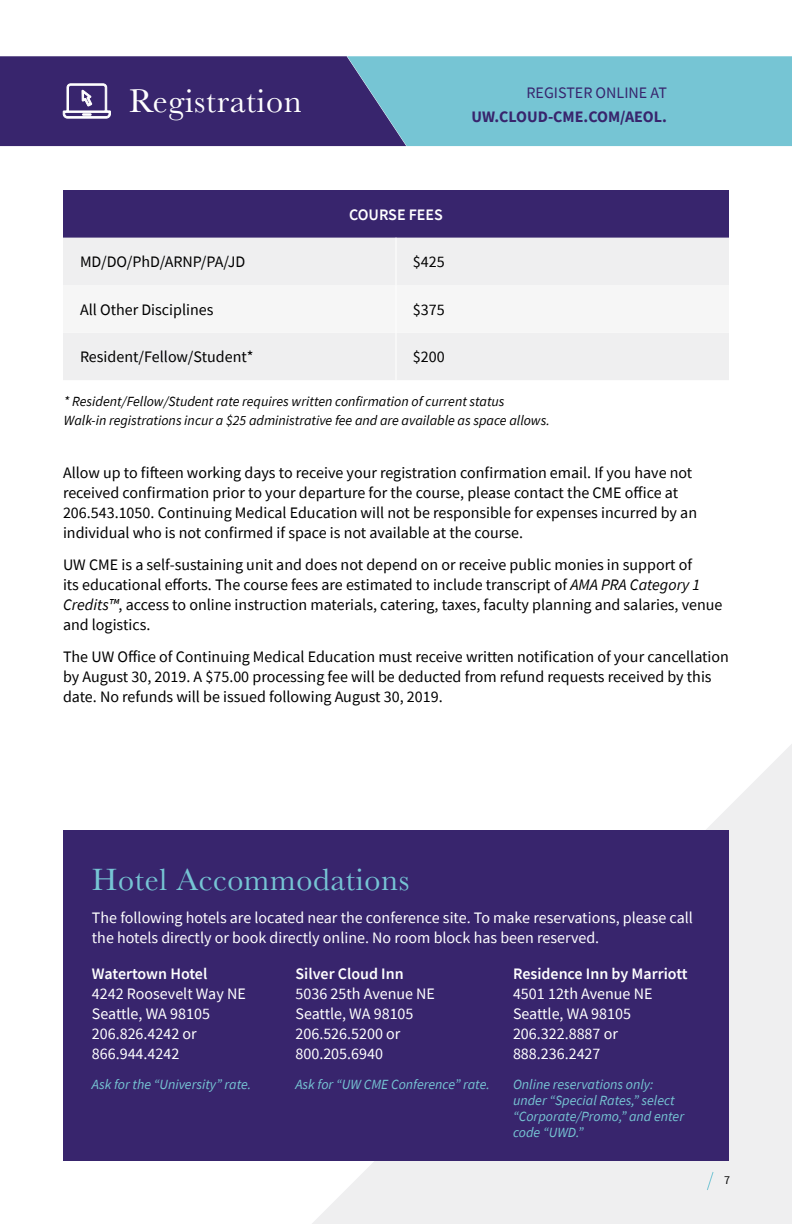
<style>
.page{position:relative;width:792px;height:1224px;background:#fff}
.page>*{position:absolute;margin:0;border:0;box-sizing:border-box;transform-origin:0 0}
.t1{font:34px "Baskerville";letter-spacing:.02em;color:#fff}
.t2{font:32px "Baskerville";letter-spacing:.02em;color:#76c5d4}
.t3{font:16px/20px "Source Sans Pro";color:#000}
.t4{font:16px/20px "Source Sans Pro";color:#fff}
.t5{font:600 16px "Source Sans Pro";color:#fff}
.t6{font:700 16px "Source Sans Pro";color:#38256d}
.t7{font:16px "Source Sans Pro";color:#38256d}
.t8{font:italic 14px/19.2px "Source Sans Pro";color:#000}
.t9{font:italic 14px/16px "Source Sans Pro";color:#76c5d4}
.t10{font:12px "Source Sans Pro";color:#000}
.s1{font-style:italic}
</style>
<div class="page">
<svg style="left:311px;top:744px;width:481px;height:480px;fill:#efeff0"></svg>
<div style="left:406px;top:56px;width:386px;height:90px;background:#76c5d4"></div>
<div style="left:63px;top:831px;width:666px;height:330px;background:#38256d"></div>
<div style="left:63px;top:190px;width:666px;height:48px;background:#38256d"></div>
<div style="left:63px;top:238px;width:666px;height:142px;background:#efeff0"></div>
<div style="left:63px;top:285px;width:666px;height:48px;background:#f6f6f6"></div>
<hr style="left:396px;top:238px;width:1px;height:47px;background:#fff">
<hr style="left:396px;top:285px;width:1px;height:48px;background:#fff">
<hr style="left:396px;top:333px;width:1px;height:47px;background:#fff">
<svg style="left:0;top:56px;width:406px;height:90px"></svg>
<svg style="left:706px;top:1171px;width:8px;height:20px"></svg>
<h1 class="t1" style="left:129px;top:79px;width:174px">Registration</h1>
<p class="t7" style="left:527px;top:83px;width:142px">REGISTER ONLINE AT</p>
<p class="t6" style="left:471px;top:106px;width:197px">UW.CLOUD-CME.COM/AEOL.</p>
<p class="t5" style="left:349px;top:204px;width:95px">COURSE FEES</p>
<p class="t3" style="left:80px;top:252px;width:167px">MD/DO/PhD/ARNP/PA/JD</p>
<p class="t3" style="left:413px;top:252px;width:33px">$425</p>
<p class="t3" style="left:80px;top:299px;width:135px">All Other Disciplines</p>
<p class="t3" style="left:413px;top:299px;width:33px">$375</p>
<p class="t3" style="left:80px;top:347px;width:175px">Resident/Fellow/Student*</p>
<p class="t3" style="left:413px;top:347px;width:33px">$200</p>
<p class="t8" style="left:64px;top:391px;width:487px">* Resident/Fellow/Student rate requires written confirmation of current status<br>Walk-in registrations incur a $25 administrative fee and are available as space allows.</p>
<p class="t3" style="left:63px;top:462px;width:636px">Allow up to fifteen working days to receive your registration confirmation email. If you have not received confirmation prior to your departure for the course, please contact the CME office at 206.543.1050. Continuing Medical Education will not be responsible for expenses incurred by an individual who is not confirmed if space is not available at the course.</p>
<p class="t3" style="left:63px;top:555px;width:661px">UW CME is a self-sustaining unit and does not depend on or receive public monies in support of<br>its educational efforts. The course fees are estimated to include transcript of <span class="s1">AMA PRA Category 1<br>Credits™</span>, access to online instruction materials, catering, taxes, faculty planning and salaries, venue and logistics.</p>
<p class="t3" style="left:63px;top:647px;width:668px">The UW Office of Continuing Medical Education must receive written notification of your cancellation by August 30, 2019. A $75.00 processing fee will be deducted from refund requests received by this date. No refunds will be issued following August 30, 2019.</p>
<h2 class="t2" style="left:92px;top:860px;width:319px">Hotel Accommodations</h2>
<p class="t4" style="left:92px;top:907px;width:603px">The following hotels are located near the conference site. To make reservations, please call the hotels directly or book directly online. No room block has been reserved.</p>
<p class="t5" style="left:92px;top:963px;width:117px">Watertown Hotel</p>
<p class="t4" style="left:92px;top:983px;width:155px">4242 Roosevelt Way NE<br>Seattle, WA 98105<br>206.826.4242 or<br>866.944.4242</p>
<p class="t9" style="left:92px;top:1076px;width:161px">Ask for the “University” rate.</p>
<p class="t5" style="left:296px;top:963px;width:110px">Silver Cloud Inn</p>
<p class="t4" style="left:296px;top:983px;width:141px">5036 25th Avenue NE<br>Seattle, WA 98105<br>206.526.5200 or<br>800.205.6940</p>
<p class="t9" style="left:296px;top:1076px;width:196px">Ask for “UW CME Conference” rate.</p>
<p class="t5" style="left:513px;top:963px;width:176px">Residence Inn by Marriott</p>
<p class="t4" style="left:513px;top:983px;width:141px">4501 12th Avenue NE<br>Seattle, WA 98105<br>206.322.8887 or<br>888.236.2427</p>
<p class="t9" style="left:513px;top:1076px;width:173px">Online reservations only: under “Special Rates,” select “Corporate/Promo,” and enter code “UWD.”</p>
<p class="t10" style="left:724px;top:1172px;width:7px">7</p>
</div>
